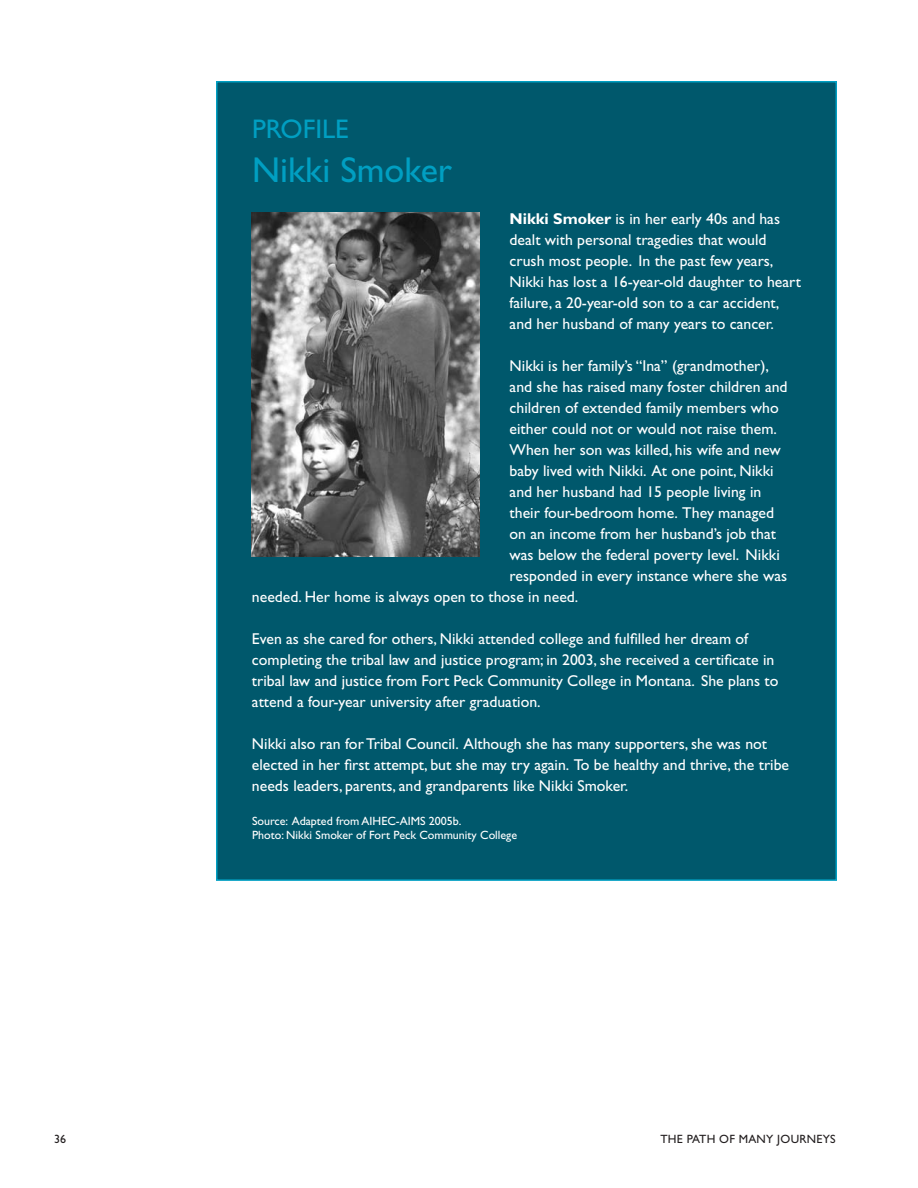
<style>
.page{position:relative;width:918px;height:1188px;background:#fff}
.page>*{position:absolute;margin:0;border:0;box-sizing:border-box;transform-origin:0 0}
.t1{font:36px "Gill Sans";color:#009fc2}
.t2{font:27px "Gill Sans";color:#009fc2}
.t3{font:15.75px/21px "Gill Sans";color:#fff}
.t4{font:12px/13.5px "Gill Sans";color:#fff}
.t5{font:12px "Gill Sans";letter-spacing:.02em;color:#231f20}
.s1{font-weight:700}
</style>
<div class="page">
<div style="left:217px;top:82px;width:619px;height:798px;background:#00586c"></div>
<img style="left:251px;top:213px;width:229px;height:343px">
<h2 class="t2" style="left:252px;top:120px;width:98px">PROFILE</h2>
<h1 class="t1" style="left:252px;top:157px;width:202px">Nikki Smoker</h1>
<p class="t3" style="left:510px;top:210px;width:293px"><span class="s1">Nikki Smoker</span> is in her early 40s and has dealt with personal tragedies that would crush most people. In the past few years, Nikki has lost a 16-year-old daughter to heart failure, a 20-year-old son to a car accident, and her husband of many years to cancer.</p>
<p class="t3" style="left:510px;top:357px;width:261px">Nikki is her family’s “Ina” (grandmother),</p>
<p class="t3" style="left:510px;top:378px;width:280px">and she has raised many foster children and</p>
<p class="t3" style="left:510px;top:399px;width:271px">children of extended family members who</p>
<p class="t3" style="left:510px;top:420px;width:269px">either could not or would not raise them.</p>
<p class="t3" style="left:510px;top:441px;width:273px">When her son was killed, his wife and new</p>
<p class="t3" style="left:510px;top:462px;width:266px">baby lived with Nikki. At one point, Nikki</p>
<p class="t3" style="left:510px;top:483px;width:253px">and her husband had 15 people living in</p>
<p class="t3" style="left:510px;top:504px;width:266px">their four-bedroom home. They managed</p>
<p class="t3" style="left:510px;top:525px;width:268px">on an income from her husband’s job that</p>
<p class="t3" style="left:510px;top:546px;width:272px">was below the federal poverty level. Nikki</p>
<p class="t3" style="left:510px;top:567px;width:279px">responded in every instance where she was</p>
<p class="t3" style="left:252px;top:588px;width:328px">needed. Her home is always open to those in need.</p>
<p class="t3" style="left:252px;top:630px;width:528px">Even as she cared for others, Nikki attended college and fulfilled her dream of completing the tribal law and justice program; in 2003, she received a certificate in tribal law and justice from Fort Peck Community College in Montana. She plans to attend a four-year university after graduation.</p>
<p class="t3" style="left:252px;top:735px;width:539px">Nikki also ran for Tribal Council. Although she has many supporters, she was not elected in her first attempt, but she may try again. To be healthy and thrive, the tribe needs leaders, parents, and grandparents like Nikki Smoker.</p>
<p class="t4" style="left:252px;top:816px;width:267px">Source: Adapted from AIHEC-AIMS 2005b.<br>Photo: Nikki Smoker of Fort Peck Community College</p>
<p class="t5" style="left:54px;top:1135px;width:14px">36</p>
<p class="t5" style="left:660px;top:1135px;width:177px">THE PATH OF MANY JOURNEYS</p>
</div>
